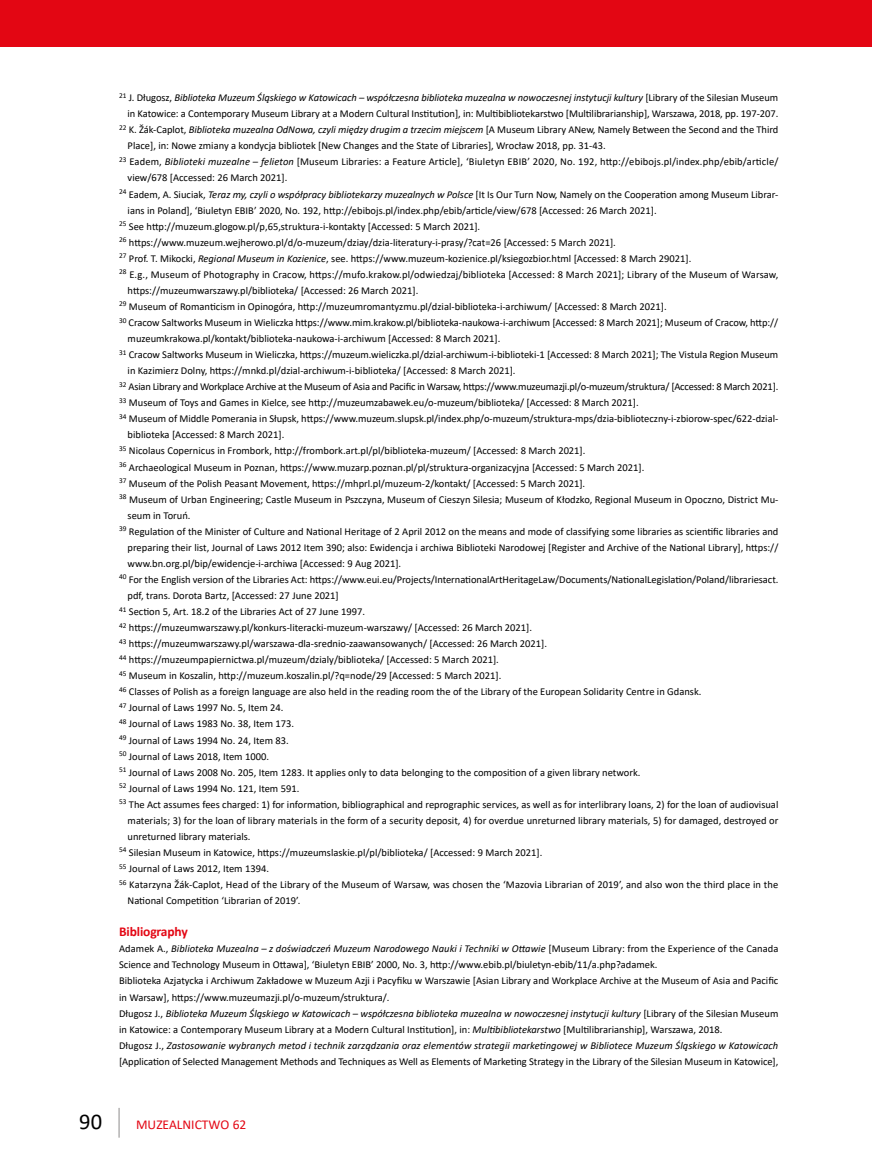
<style>
.page{position:relative;width:872px;height:1170px;background:#fff}
.page>*{position:absolute;margin:0;border:0;box-sizing:border-box;transform-origin:0 0}
.t1{font:22.5px "Calibri";color:#000}
.t2{font:13.5px "Calibri";color:#e30613}
.t3{font:700 13.5px "Calibri";letter-spacing:-.01em;color:#e30613}
.t4{font:10.5px/16px "Calibri";color:#000}
.t5{font:10.5px "Calibri";letter-spacing:-.02em;color:#000}
.t6{font:italic 10.5px "Calibri";letter-spacing:-.005em;color:#000}
.s1{font-style:normal}
.s2{font-style:italic}
</style>
<div class="page">
<hr style="left:118px;top:1107px;width:2px;height:30px;background:#b3b2b2">
<div style="left:0;top:0;width:872px;height:47px;background:#e30613"></div>
<p class="t6" style="left:119px;top:90px;width:660px"><sup>21</sup> <span class="s1">J. Długosz,</span> Biblioteka Muzeum Śląskiego w Katowicach – współczesna biblioteka muzealna w nowoczesnej instytucji kultury <span class="s1">[Library of the Silesian Museum</span></p>
<p class="t4" style="left:128px;top:105px;width:652px">in Katowice: a Contemporary Museum Library at a Modern Cultural Institution], in: Multibibliotekarstwo [Multilibrarianship], Warszawa, 2018, pp. 197-207.</p>
<p class="t4" style="left:119px;top:121px;width:661px"><sup>22</sup> K. Žák-Caplot, <span class="s2">Biblioteka muzealna OdNowa, czyli między drugim a trzecim miejscem</span> [A Museum Library ANew, Namely Between the Second and the Third</p>
<p class="t4" style="left:128px;top:137px;width:479px">Place], in: Nowe zmiany a kondycja bibliotek [New Changes and the State of Libraries], Wrocław 2018, pp. 31-43.</p>
<p class="t4" style="left:119px;top:154px;width:661px"><sup>23</sup> Eadem, <span class="s2">Biblioteki muzealne – felieton</span> [Museum Libraries: a Feature Article], ‘Biuletyn EBIB’ 2020, No. 192, http://ebibojs.pl/index.php/ebib/article/</p>
<p class="t4" style="left:128px;top:170px;width:161px">view/678 [Accessed: 26 March 2021].</p>
<p class="t4" style="left:119px;top:186px;width:661px"><sup>24</sup> Eadem, A. Siuciak, <span class="s2">Teraz my, czyli o współpracy bibliotekarzy muzealnych w Polsce</span> [It Is Our Turn Now, Namely on the Cooperation among Museum Librar-</p>
<p class="t4" style="left:128px;top:202px;width:530px">ians in Poland], ‘Biuletyn EBIB’ 2020, No. 192, http://ebibojs.pl/index.php/ebib/article/view/678 [Accessed: 26 March 2021].</p>
<p class="t4" style="left:119px;top:218px;width:362px"><sup>25</sup> See http://muzeum.glogow.pl/p,65,struktura-i-kontakty [Accessed: 5 March 2021].</p>
<p class="t4" style="left:119px;top:234px;width:498px"><sup>26</sup> https://www.muzeum.wejherowo.pl/d/o-muzeum/dziay/dzia-literatury-i-prasy/?cat=26 [Accessed: 5 March 2021].</p>
<p class="t4" style="left:119px;top:250px;width:574px"><sup>27</sup> Prof. T. Mikocki, <span class="s2">Regional Museum in Kozienice</span>, see. https://www.muzeum-kozienice.pl/ksiegozbior.html [Accessed: 8 March 29021].</p>
<p class="t4" style="left:119px;top:266px;width:660px"><sup>28</sup> E.g., Museum of Photography in Cracow, https://mufo.krakow.pl/odwiedzaj/biblioteka [Accessed: 8 March 2021]; Library of the Museum of Warsaw,</p>
<p class="t4" style="left:128px;top:282px;width:292px">https://muzeumwarszawy.pl/biblioteka/ [Accessed: 26 March 2021].</p>
<p class="t4" style="left:119px;top:298px;width:549px"><sup>29</sup> Museum of Romanticism in Opinogóra, http://muzeumromantyzmu.pl/dzial-biblioteka-i-archiwum/ [Accessed: 8 March 2021].</p>
<p class="t4" style="left:119px;top:314px;width:660px"><sup>30</sup> Cracow Saltworks Museum in Wieliczka https://www.mim.krakow.pl/biblioteka-naukowa-i-archiwum [Accessed: 8 March 2021]; Museum of Cracow, http://</p>
<p class="t4" style="left:128px;top:330px;width:374px">muzeumkrakowa.pl/kontakt/biblioteka-naukowa-i-archiwum [Accessed: 8 March 2021].</p>
<p class="t4" style="left:119px;top:346px;width:661px"><sup>31</sup> Cracow Saltworks Museum in Wieliczka, https://muzeum.wieliczka.pl/dzial-archiwum-i-biblioteki-1 [Accessed: 8 March 2021]; The Vistula Region Museum</p>
<p class="t4" style="left:128px;top:362px;width:389px">in Kazimierz Dolny, https://mnkd.pl/dzial-archiwum-i-biblioteka/ [Accessed: 8 March 2021].</p>
<p class="t5" style="left:119px;top:379px;width:660px"><sup>32</sup> Asian Library and Workplace Archive at the Museum of Asia and Pacific in Warsaw, https://www.muzeumazji.pl/o-muzeum/struktura/ [Accessed: 8 March 2021].</p>
<p class="t4" style="left:119px;top:394px;width:521px"><sup>33</sup> Museum of Toys and Games in Kielce, see http://muzeumzabawek.eu/o-muzeum/biblioteka/ [Accessed: 8 March 2021].</p>
<p class="t4" style="left:119px;top:410px;width:660px"><sup>34</sup> Museum of Middle Pomerania in Słupsk, https://www.muzeum.slupsk.pl/index.php/o-muzeum/struktura-mps/dzia-biblioteczny-i-zbiorow-spec/622-dzial-</p>
<p class="t4" style="left:128px;top:426px;width:158px">biblioteka [Accessed: 8 March 2021].</p>
<p class="t4" style="left:119px;top:442px;width:468px"><sup>35</sup> Nicolaus Copernicus in Frombork, http://frombork.art.pl/pl/biblioteka-muzeum/ [Accessed: 8 March 2021].</p>
<p class="t4" style="left:119px;top:458px;width:527px"><sup>36</sup> Archaeological Museum in Poznan, https://www.muzarp.poznan.pl/pl/struktura-organizacyjna [Accessed: 5 March 2021].</p>
<p class="t4" style="left:119px;top:475px;width:467px"><sup>37</sup> Museum of the Polish Peasant Movement, https://mhprl.pl/muzeum-2/kontakt/ [Accessed: 5 March 2021].</p>
<p class="t4" style="left:119px;top:491px;width:661px"><sup>38</sup> Museum of Urban Engineering; Castle Museum in Pszczyna, Museum of Cieszyn Silesia; Museum of Kłodzko, Regional Museum in Opoczno, District Mu-</p>
<p class="t4" style="left:128px;top:507px;width:64px">seum in Toruń.</p>
<p class="t4" style="left:119px;top:523px;width:661px"><sup>39</sup> Regulation of the Minister of Culture and National Heritage of 2 April 2012 on the means and mode of classifying some libraries as scientific libraries and</p>
<p class="t4" style="left:128px;top:539px;width:652px">preparing their list, Journal of Laws 2012 Item 390; also: Ewidencja i archiwa Biblioteki Narodowej [Register and Archive of the National Library], https://</p>
<p class="t4" style="left:128px;top:555px;width:275px">www.bn.org.pl/bip/ewidencje-i-archiwa [Accessed: 9 Aug 2021].</p>
<p class="t4" style="left:119px;top:571px;width:661px"><sup>40</sup> For the English version of the Libraries Act: https://www.eui.eu/Projects/InternationalArtHeritageLaw/Documents/NationalLegislation/Poland/librariesact.</p>
<p class="t4" style="left:128px;top:587px;width:213px">pdf, trans. Dorota Bartz, [Accessed: 27 June 2021]</p>
<p class="t4" style="left:119px;top:603px;width:247px"><sup>41</sup> Section 5, Art. 18.2 of the Libraries Act of 27 June 1997.</p>
<p class="t4" style="left:119px;top:619px;width:414px"><sup>42</sup> https://muzeumwarszawy.pl/konkurs-literacki-muzeum-warszawy/ [Accessed: 26 March 2021].</p>
<p class="t4" style="left:119px;top:635px;width:429px"><sup>43</sup> https://muzeumwarszawy.pl/warszawa-dla-srednio-zaawansowanych/ [Accessed: 26 March 2021].</p>
<p class="t4" style="left:119px;top:651px;width:381px"><sup>44</sup> https://muzeumpapiernictwa.pl/muzeum/dzialy/biblioteka/ [Accessed: 5 March 2021].</p>
<p class="t4" style="left:119px;top:667px;width:384px"><sup>45</sup> Museum in Koszalin, http://muzeum.koszalin.pl/?q=node/29 [Accessed: 5 March 2021].</p>
<p class="t4" style="left:119px;top:683px;width:584px"><sup>46</sup> Classes of Polish as a foreign language are also held in the reading room the of the Library of the European Solidarity Centre in Gdansk.</p>
<p class="t4" style="left:119px;top:699px;width:166px"><sup>47</sup> Journal of Laws 1997 No. 5, Item 24.</p>
<p class="t4" style="left:119px;top:715px;width:176px"><sup>48</sup> Journal of Laws 1983 No. 38, Item 173.</p>
<p class="t4" style="left:119px;top:731px;width:171px"><sup>49</sup> Journal of Laws 1994 No. 24, Item 83.</p>
<p class="t4" style="left:119px;top:747px;width:151px"><sup>50</sup> Journal of Laws 2018, Item 1000.</p>
<p class="t4" style="left:119px;top:763px;width:523px"><sup>51</sup> Journal of Laws 2008 No. 205, Item 1283. It applies only to data belonging to the composition of a given library network.</p>
<p class="t4" style="left:119px;top:779px;width:182px"><sup>52</sup> Journal of Laws 1994 No. 121, Item 591.</p>
<p class="t4" style="left:119px;top:796px;width:661px"><sup>53</sup> The Act assumes fees charged: 1) for information, bibliographical and reprographic services, as well as for interlibrary loans, 2) for the loan of audiovisual</p>
<p class="t4" style="left:128px;top:812px;width:652px">materials; 3) for the loan of library materials in the form of a security deposit, 4) for overdue unreturned library materials, 5) for damaged, destroyed or</p>
<p class="t4" style="left:128px;top:828px;width:124px">unreturned library materials.</p>
<p class="t4" style="left:119px;top:844px;width:425px"><sup>54</sup> Silesian Museum in Katowice, https://muzeumslaskie.pl/pl/biblioteka/ [Accessed: 9 March 2021].</p>
<p class="t4" style="left:119px;top:860px;width:151px"><sup>55</sup> Journal of Laws 2012, Item 1394.</p>
<p class="t4" style="left:119px;top:876px;width:660px"><sup>56</sup> Katarzyna Žák-Caplot, Head of the Library of the Museum of Warsaw, was chosen the ‘Mazovia Librarian of 2019’, and also won the third place in the</p>
<p class="t4" style="left:128px;top:892px;width:174px">National Competition ‘Librarian of 2019’.</p>
<p class="t3" style="left:119px;top:922px;width:70px">Bibliography</p>
<p class="t4" style="left:119px;top:940px;width:661px">Adamek A., <span class="s2">Biblioteka Muzealna – z doświadczeń Muzeum Narodowego Nauki i Techniki w Ottawie</span> [Museum Library: from the Experience of the Canada Science and Technology Museum in Ottawa], ‘Biuletyn EBIB’ 2000, No. 3, http://www.ebib.pl/biuletyn-ebib/11/a.php?adamek.<br>Biblioteka Azjatycka i Archiwum Zakładowe w Muzeum Azji i Pacyfiku w Warszawie [Asian Library and Workplace Archive at the Museum of Asia and Pacific in Warsaw], https://www.muzeumazji.pl/o-muzeum/struktura/.<br>Długosz J., <span class="s2">Biblioteka Muzeum Śląskiego w Katowicach – współczesna biblioteka muzealna w nowoczesnej instytucji kultury</span> [Library of the Silesian Museum in Katowice: a Contemporary Museum Library at a Modern Cultural Institution], in: <span class="s2">Multibibliotekarstwo</span> [Multilibrarianship], Warszawa, 2018.<br>Długosz J., <span class="s2">Zastosowanie wybranych metod i technik zarządzania oraz elementów strategii marketingowej w Bibliotece Muzeum Śląskiego w Katowicach </span>[Application of Selected Management Methods and Techniques as Well as Elements of Marketing Strategy in the Library of the Silesian Museum in Katowice],</p>
<h1 class="t1" style="left:79px;top:1105px;width:24px">90</h1>
<p class="t2" style="left:136px;top:1115px;width:112px">MUZEALNICTWO 62</p>
</div>
